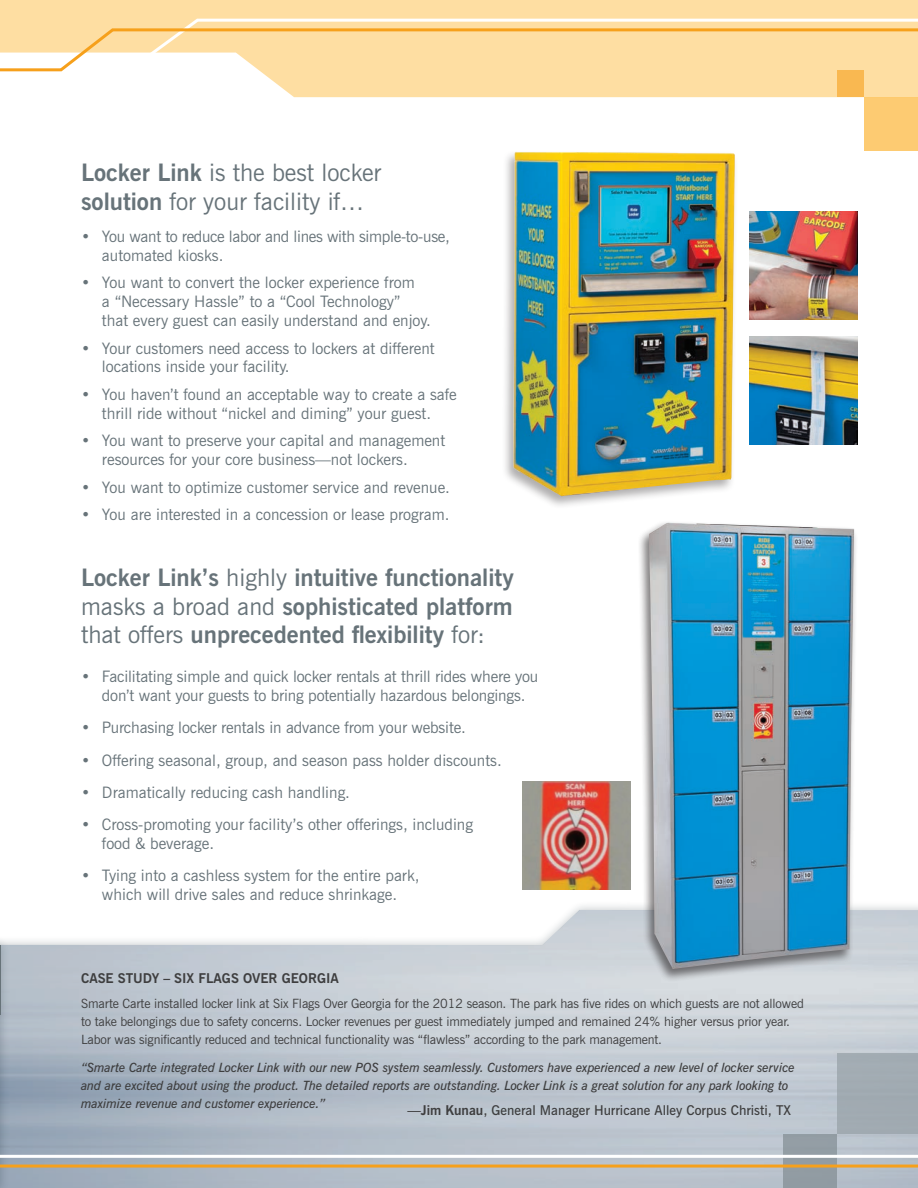
<style>
.page{position:relative;width:918px;height:1188px;background:#fff}
.page>*{position:absolute;margin:0;border:0;box-sizing:border-box;transform-origin:0 0}
.t1{font:700 24px/28.5px "News Gothic BT";color:#677379;text-align:justify}
.t2{font:24px/28.5px "News Gothic BT";color:#677379}
.t3{font:15.75px/18.8px "News Gothic BT";color:#677379}
.t4{font:15.75px/18.8px "News Gothic BT";letter-spacing:-.02em;color:#677379}
.t5{font:600 13.5px "News Gothic BT";color:#3e3e3f}
.t6{font:700 13.5px "News Gothic BT";color:#3e3e3f}
.t7{font:12.75px/18px "News Gothic BT";letter-spacing:-.01em;color:#3e3e3f}
.t8{font:italic 600 12.75px/18px "News Gothic BT";letter-spacing:-.01em;color:#3e3e3f}
.s1{font-weight:700}
.s2{font-weight:400}
</style>
<div class="page">
<div style="left:0;top:935px;width:10px;height:253px;background:#112530;opacity:.25"></div>
<img style="left:0;top:945px;width:1px;height:208px">
<div style="left:0;top:0;width:918px;height:17px;background:#fedea2"></div>
<img style="left:776px;top:336px;width:82px;height:108px">
<img style="left:523px;top:781px;width:80px;height:108px">
<svg style="left:0;top:17px;width:918px;height:134px"></svg>
<div style="left:783px;top:1134px;width:54px;height:54px;background:#939da5"></div>
<div style="left:837px;top:1053px;width:81px;height:81px;background:#a1abb2"></div>
<svg style="left:0;top:1153px;width:918px;height:35px;background:#bbbcba"></svg>
<div style="left:603px;top:478px;width:315px;height:506px;background:#231f20;opacity:.36"></div>
<img style="left:649px;top:522px;width:205px;height:447px">
<div style="left:433px;top:0;width:343px;height:509px;background:#231f20;opacity:.36"></div>
<img style="left:513px;top:152px;width:222px;height:344px">
<img style="left:750px;top:211px;width:108px;height:108px">
<h1 class="t2" style="left:81px;top:158px;width:302px"><span class="s1">Locker Link</span> is the best locker <span class="s1">solution</span> for your facility if…</h1>
<p class="t4" style="left:102px;top:227px;width:349px;text-indent:-21px">• You want to reduce labor and lines with simple-to-use, automated kiosks.</p>
<p class="t3" style="left:102px;top:273px;width:330px;text-indent:-21px">• You want to convert the locker experience from<br>a “Necessary Hassle” to a “Cool Technology” that every guest can easily understand and enjoy.</p>
<p class="t3" style="left:102px;top:338px;width:334px;text-indent:-21px">• Your customers need access to lockers at different locations inside your facility.</p>
<p class="t3" style="left:81px;top:385px;width:377px;text-align:center">• You haven’t found an acceptable way to create a safe thrill ride without “nickel and diming” your guest.</p>
<p class="t3" style="left:102px;top:431px;width:345px;text-indent:-21px">• You want to preserve your capital and management resources for your core business—not lockers.</p>
<p class="t3" style="left:81px;top:478px;width:371px">• You want to optimize customer service and revenue.</p>
<p class="t3" style="left:81px;top:505px;width:370px">• You are interested in a concession or lease program.</p>
<h1 class="t1" style="left:81px;top:563px;width:434px">Locker Link’s <span class="s2">highly</span> intuitive functionality <span class="s2">masks a broad and</span> sophisticated platform <span class="s2">that offers</span> unprecedented flexibility <span class="s2">for:</span></h1>
<p class="t3" style="left:81px;top:667px;width:459px;text-align:center">• Facilitating simple and quick locker rentals at thrill rides where you don’t want your guests to bring potentially hazardous belongings.</p>
<p class="t3" style="left:81px;top:718px;width:386px">• Purchasing locker rentals in advance from your website.</p>
<p class="t3" style="left:81px;top:750px;width:422px">• Offering seasonal, group, and season pass holder discounts.</p>
<p class="t3" style="left:81px;top:783px;width:271px">• Dramatically reducing cash handling.</p>
<p class="t3" style="left:102px;top:815px;width:373px;text-indent:-21px">• Cross-promoting your facility’s other offerings, including food &amp; beverage.</p>
<p class="t3" style="left:81px;top:866px;width:340px;text-align:center">• Tying into a cashless system for the entire park, which will drive sales and reduce shrinkage.</p>
<p class="t6" style="left:81px;top:970px;width:259px">CASE STUDY – SIX FLAGS OVER GEORGIA</p>
<p class="t7" style="left:81px;top:994px;width:724px">Smarte Carte installed locker link at Six Flags Over Georgia for the 2012 season. The park has five rides on which guests are not allowed to take belongings due to safety concerns. Locker revenues per guest immediately jumped and remained 24% higher versus prior year.<br>Labor was significantly reduced and technical functionality was “flawless” according to the park management.</p>
<p class="t8" style="left:81px;top:1058px;width:715px">“Smarte Carte integrated Locker Link with our new POS system seamlessly. Customers have experienced a new level of locker service and are excited about using the product. The detailed reports are outstanding. Locker Link is a great solution for any park looking to maximize revenue and customer experience.”</p>
<p class="t5" style="left:407px;top:1102px;width:385px">—<span class="s1">Jim Kunau</span>, General Manager Hurricane Alley Corpus Christi, TX</p>
</div>
